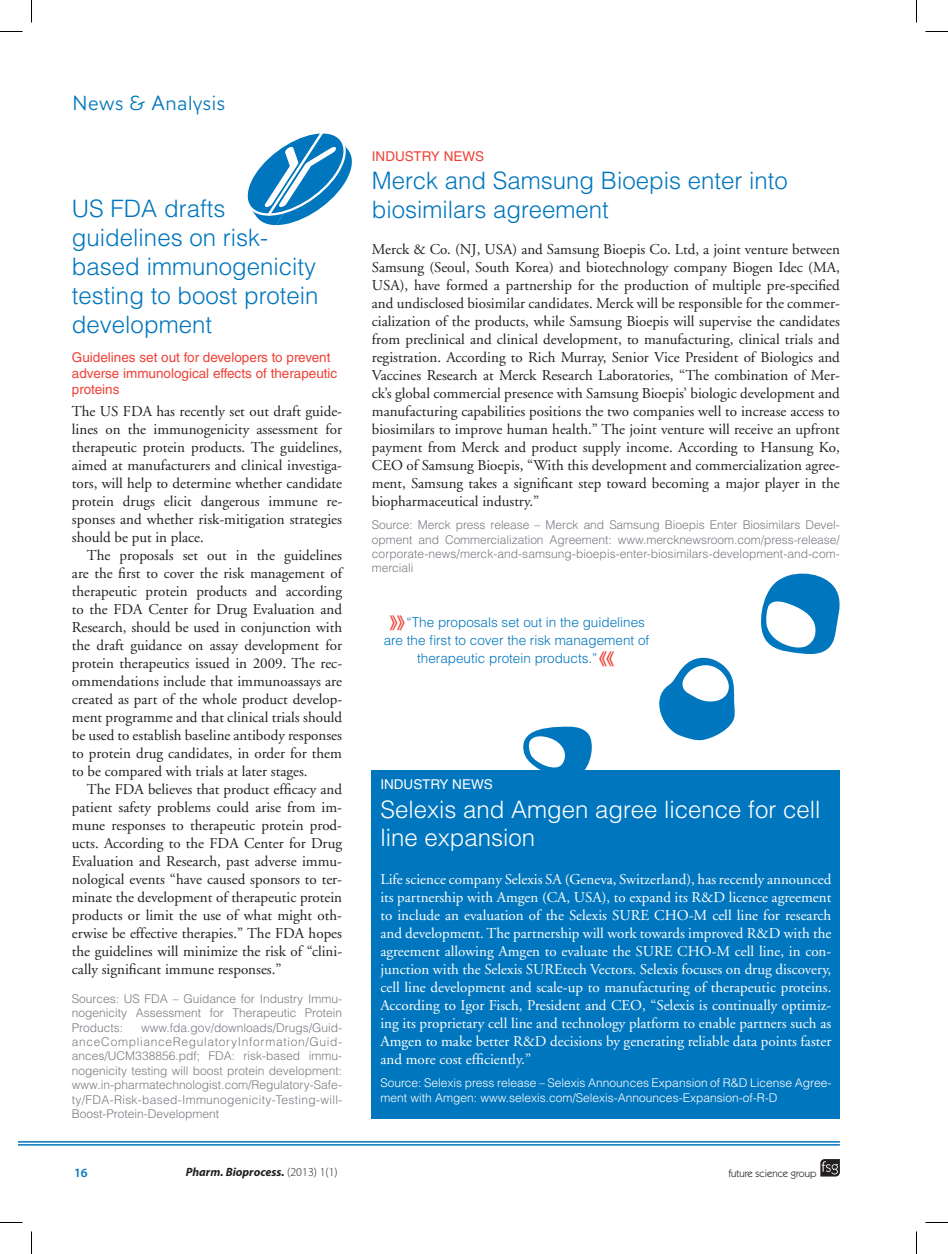
<style>
.page{position:relative;width:948px;height:1254px;background:#fff}
.page>*{position:absolute;margin:0;border:0;box-sizing:border-box;transform-origin:0 0}
.t1{font:45px "AW Conqueror Inline";color:#ee4237}
.t2{font:300 24px/28.8px "Helvetica LT Std";color:#0076be}
.t3{font:300 24px/28.8px "Helvetica LT Std";color:#fff}
.t4{font:300 21px "AW Conqueror Sans";color:#0076be}
.t5{font:15px/18px "Adobe Garamond";color:#231f20;text-align:justify}
.t6{font:15px/18px "Adobe Garamond";color:#fff;text-align:justify}
.t7{font:300 13.5px "Helvetica LT Std";color:#0076be}
.t8{font:13.5px/16.2px "Helvetica LT Std";color:#ee4237}
.t9{font:13.5px "Helvetica LT Std";color:#fff}
.t10{font:600 12.75px "Myriad Pro";color:#0076be}
.t11{font:300 12px/14.4px "Helvetica LT Std";color:#787c82;text-align:justify}
.t12{font:300 12px/14.4px "Helvetica LT Std";color:#fff}
.t13{font:italic 700 12px "Myriad Pro";color:#231f20}
.t14{font:10.5px "Itc Kabel";color:#231f20}
.s1{font-weight:300;font-style:normal}
</style>
<div class="page">
<svg style="left:820px;top:1159px;width:19px;height:17px"></svg>
<hr style="left:19px;top:1144px;width:820px;height:1px;background:#0076be">
<hr style="left:19px;top:1141px;width:820px;height:1px;background:#0076be">
<svg style="left:247px;top:133px;width:105px;height:92px"></svg>
<div style="left:372px;top:770px;width:467px;height:348px;background:#0076be"></div>
<svg style="left:523px;top:726px;width:69px;height:44px"></svg>
<svg style="left:659px;top:657px;width:76px;height:84px"></svg>
<svg style="left:761px;top:573px;width:79px;height:81px"></svg>
<svg style="left:0;top:31px;width:22px;height:1px"></svg>
<svg style="left:925px;top:31px;width:22px;height:1px"></svg>
<svg style="left:0;top:1222px;width:22px;height:1px"></svg>
<svg style="left:925px;top:1222px;width:22px;height:1px"></svg>
<svg style="left:31px;top:0;width:1px;height:23px"></svg>
<svg style="left:31px;top:1231px;width:1px;height:23px"></svg>
<svg style="left:916px;top:0;width:1px;height:23px"></svg>
<svg style="left:916px;top:1231px;width:1px;height:23px"></svg>
<h3 class="t4" style="left:72px;top:85px;width:155px">News &amp; Analysis</h3>
<h2 class="t2" style="left:72px;top:194px;width:248px">US FDA drafts guidelines on risk&shy;based immunogenicity testing to boost protein development</h2>
<p class="t8" style="left:72px;top:349px;width:267px">Guidelines set out for developers to prevent adverse immunological effects of therapeutic proteins</p>
<p class="t5" style="left:72px;top:403px;width:272px">The US FDA has recently set out draft guide&shy;lines on the immunogenicity assessment for therapeutic protein products. The guidelines, aimed at manufacturers and clinical investiga&shy;tors, will help to determine whether candidate protein drugs elicit dangerous immune re&shy;sponses and whether risk-mitigation strategies should be put in place.</p>
<p class="t5" style="left:72px;top:547px;width:272px;text-indent:15px">The proposals set out in the guidelines are the first to cover the risk management of therapeutic protein products and according to the FDA Center for Drug Evaluation and Research, should be used in conjunction with the draft guidance on assay development for protein therapeutics issued in 2009. The rec&shy;ommendations include that immunoassays are created as part of the whole product develop&shy;ment programme and that clinical trials should be used to establish baseline antibody responses to protein drug candidates, in order for them to be compared with trials at later stages.</p>
<p class="t5" style="left:72px;top:781px;width:272px;text-indent:15px">The FDA believes that product efficacy and patient safety problems could arise from im&shy;mune responses to therapeutic protein prod&shy;ucts. According to the FDA Center for Drug Evaluation and Research, past adverse immu&shy;nological events “have caused sponsors to ter&shy;minate the development of therapeutic protein products or limit the use of what might oth&shy;erwise be effective therapies.” The FDA hopes the guidelines will minimize the risk of “clini&shy;cally significant immune responses.”</p>
<p class="t11" style="left:72px;top:991px;width:271px">Sources: US FDA – Guidance for Industry Immu&shy;nogenicity Assessment for Therapeutic Protein Products:</p>
<p class="t11" style="left:72px;top:1020px;width:272px;text-indent:69px">www.fda.gov/downloads/Drugs/Guid&shy;anceComplianceRegulatoryInformation/Guid&shy;ances/UCM338856.pdf; FDA: risk-based immu&shy;nogenicity testing will boost protein development: www.in-pharmatechnologist.com/Regulatory-Safe&shy;ty/FDA-Risk-based-Immunogenicity-Testing-will-Boost-Protein-Development</p>
<p class="t8" style="left:372px;top:148px;width:114px">INDUSTRY NEWS</p>
<h2 class="t2" style="left:372px;top:166px;width:417px">Merck and Samsung Bioepis enter into biosimilars agreement</h2>
<p class="t5" style="left:372px;top:241px;width:469px">Merck &amp; Co. (NJ, USA) and Samsung Bioepis Co. Ltd, a joint venture between Samsung (Seoul, South Korea) and biotechnology company Biogen Idec (MA, USA), have formed a partnership for the production of multiple pre-specified and undisclosed biosimilar candidates. Merck will be responsible for the commer&shy;cialization of the products, while Samsung Bioepis will supervise the candidates from preclinical and clinical development, to manufacturing, clinical trials and registration. According to Rich Murray, Senior Vice President of Biologics and Vaccines Research at Merck Research Laboratories, “The combination of Mer&shy;ck’s global commercial presence with Samsung Bioepis’ biologic development and manufacturing capabilities positions the two companies well to increase access to biosimilars to improve human health.” The joint venture will receive an upfront payment from Merck and product supply income. According to Hansung Ko, CEO of Samsung Bioepis, “With this development and commercialization agree&shy;ment, Samsung takes a significant step toward becoming a major player in the biopharmaceutical industry.”</p>
<p class="t11" style="left:372px;top:517px;width:469px">Source: Merck press release – Merck and Samsung Bioepis Enter Biosimilars Devel&shy;opment and Commercialization Agreement: www.mercknewsroom.com/press-release/ corporate-news/merck-and-samsung-bioepis-enter-biosimilars-development-and-com&shy;merciali</p>
<h1 class="t1" style="left:388px;top:601px;width:20px">»</h1>
<p class="t7" style="left:406px;top:614px;width:240px">“The proposals set out in the guidelines</p>
<p class="t7" style="left:384px;top:632px;width:267px">are the first to cover the risk management of</p>
<p class="t7" style="left:417px;top:650px;width:182px">therapeutic protein products.”</p>
<h1 class="t1" style="left:597px;top:637px;width:20px">«</h1>
<p class="t9" style="left:380px;top:776px;width:114px">INDUSTRY NEWS</p>
<h2 class="t3" style="left:380px;top:794px;width:441px">Selexis and Amgen agree licence for cell line expansion</h2>
<p class="t6" style="left:380px;top:871px;width:452px">Life science company Selexis SA (Geneva, Switzerland), has recently announced its partnership with Amgen (CA, USA), to expand its R&amp;D licence agreement to include an evaluation of the Selexis SURE CHO-M cell line for research and development. The partnership will work towards improved R&amp;D with the agreement allowing Amgen to evaluate the SURE CHO-M cell line, in con&shy;junction with the Selexis SUREtech Vectors. Selexis focuses on drug discovery, cell line development and scale-up to manufacturing of therapeutic proteins.<br>According to Igor Fisch, President and CEO, “Selexis is continually optimiz&shy;ing its proprietary cell line and technology platform to enable partners such as Amgen to make better R&amp;D decisions by generating reliable data points faster and more cost efficiently.”</p>
<p class="t12" style="left:380px;top:1075px;width:452px">Source: Selexis press release – Selexis Announces Expansion of R&amp;D License Agree&shy;ment with Amgen: www.selexis.com/Selexis-Announces-Expansion-of-R-D</p>
<p class="t10" style="left:74px;top:1164px;width:15px">16</p>
<p class="t13" style="left:186px;top:1164px;width:153px">Pharm. Bioprocess. <span class="s1">(2013) 1(1)</span></p>
<p class="t14" style="left:728px;top:1166px;width:90px">future science group</p>
</div>
